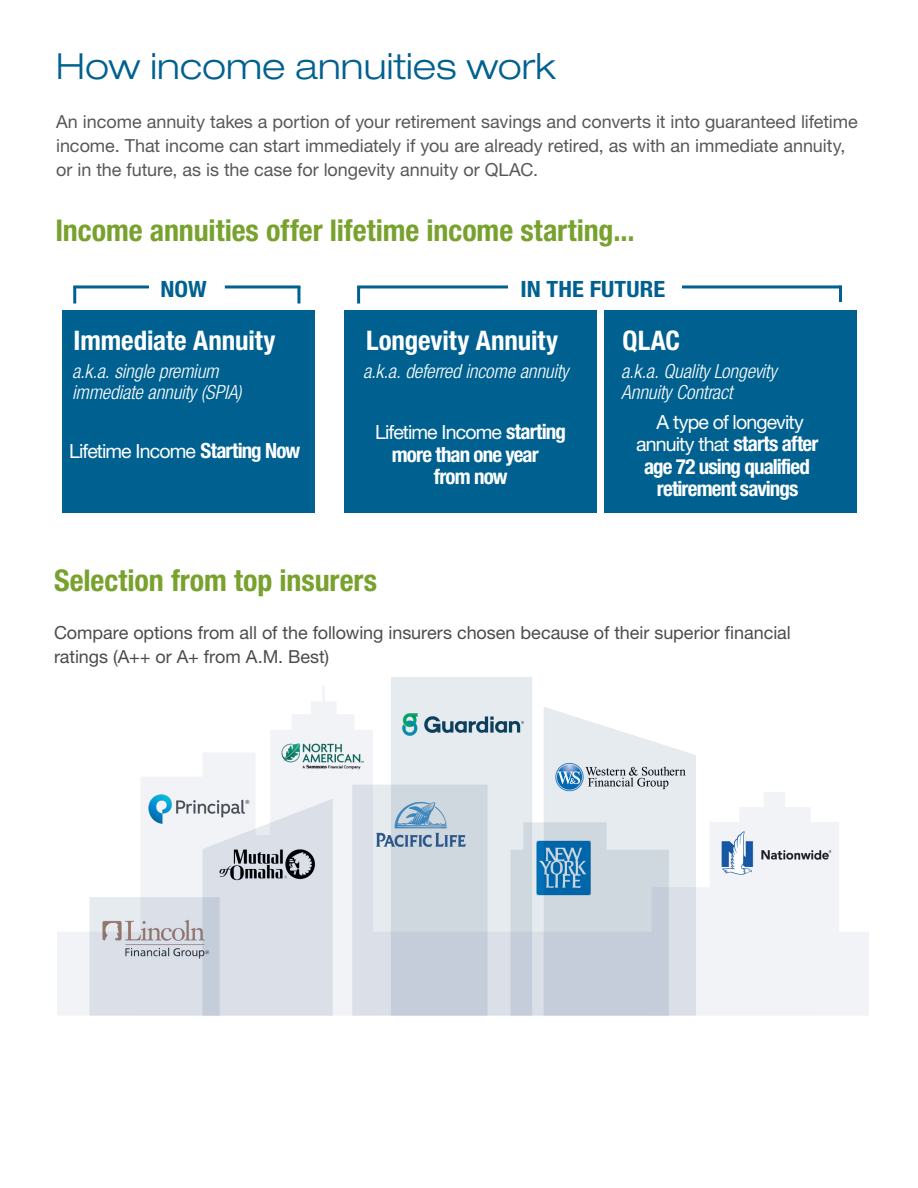
<style>
.page{position:relative;width:918px;height:1188px;background:#fff}
.page>*{position:absolute;margin:0;border:0;box-sizing:border-box;transform-origin:0 0}
.t1{font:300 expanded 36px "Helvetica Neue LT Std";letter-spacing:.005em;color:#006190}
.t2{font:700 condensed 30px "Helvetica Neue LT Std";color:#78a22d}
.body_copy{font:700 condensed 27px "Helvetica Neue LT Std";letter-spacing:-.005em;color:#fff}
.t3{font:700 condensed 22.5px "Helvetica Neue LT Std";color:#006190;scale:1.09 1}
.body_copy-2{font:700 condensed 21px/22.5px "Helvetica Neue LT Std";letter-spacing:-.04em;color:#fff;text-align:center}
.body_copy-3{font:italic 300 condensed 19.5px/21px "Helvetica Neue LT Std";letter-spacing:-.01em;color:#fff}
.body_copy-4{font:19.5px/22.5px "Helvetica Neue LT Std";letter-spacing:-.045em;color:#fff;text-align:center}
.body_copy-5{font:18px/24px "Helvetica Neue LT Std";letter-spacing:-.005em;color:#57585a}
.body_copy-6{font:18px/24px "Helvetica Neue LT Std";letter-spacing:-.005em;color:#4b4c4d}
.s1{font-weight:700;font-stretch:condensed;font-size:21px}
</style>
<div class="page">
<div style="left:63px;top:310px;width:252px;height:203px;background:#006190"></div>
<div style="left:345px;top:310px;width:252px;height:203px;background:#006190"></div>
<div style="left:604px;top:310px;width:252px;height:203px;background:#006190"></div>
<div style="left:73px;top:285px;width:76px;height:3px;border:2px solid #006190"></div>
<div style="left:357px;top:285px;width:151px;height:3px;border:2px solid #006190"></div>
<div style="left:682px;top:285px;width:159px;height:3px;border:2px solid #006190"></div>
<div style="left:225px;top:285px;width:75px;height:3px;border:2px solid #006190"></div>
<div style="left:73px;top:287px;width:3px;height:17px;border:2px solid #006190"></div>
<div style="left:297px;top:287px;width:3px;height:17px;border:2px solid #006190"></div>
<div style="left:357px;top:287px;width:3px;height:17px;border:2px solid #006190"></div>
<div style="left:839px;top:285px;width:3px;height:17px;border:2px solid #006190"></div>
<img style="left:57px;top:678px;width:811px;height:337px">
<h1 class="t1" style="left:56px;top:45px;width:501px">How income annuities work</h1>
<p class="body_copy-5" style="left:56px;top:110px;width:803px">An income annuity takes a portion of your retirement savings and converts it into guaranteed lifetime income. That income can start immediately if you are already retired, as with an immediate annuity, or in the future, as is the case for longevity annuity or QLAC.</p>
<p class="t2" style="left:56px;top:213px;width:581px">Income annuities offer lifetime income starting...</p>
<h3 class="t3" style="left:161px;top:275px;width:44px">NOW</h3>
<h3 class="t3" style="left:520px;top:275px;width:134px">IN THE FUTURE</h3>
<p class="body_copy" style="left:74px;top:324px;width:203px">Immediate Annuity</p>
<p class="body_copy-3" style="left:72px;top:361px;width:171px">a.k.a. single premium immediate annuity (SPIA)</p>
<p class="body_copy" style="left:366px;top:324px;width:194px">Longevity Annuity</p>
<p class="body_copy" style="left:623px;top:324px;width:59px">QLAC</p>
<p class="body_copy-3" style="left:621px;top:361px;width:157px">a.k.a. Quality Longevity<br>Annuity Contract</p>
<p class="body_copy-3" style="left:363px;top:361px;width:207px">a.k.a. deferred income annuity</p>
<p class="body_copy-4" style="left:69px;top:440px;width:233px">Lifetime Income <span class="s1">Starting Now</span></p>
<p class="body_copy-4" style="left:375px;top:421px;width:192px">Lifetime Income <span class="s1">starting</span></p>
<p class="body_copy-2" style="left:392px;top:443px;width:148px">more than one year from now</p>
<p class="body_copy-4" style="left:636px;top:410px;width:184px">A type of longevity annuity that <span class="s1">starts after</span></p>
<p class="body_copy-2" style="left:644px;top:455px;width:167px">age 72 using qualified retirement savings</p>
<p class="t2" style="left:54px;top:562px;width:325px">Selection from top insurers</p>
<p class="body_copy-6" style="left:54px;top:620px;width:738px">Compare options from all of the following insurers chosen because of their superior financial ratings (A++ or A+ from A.M. Best)</p>
</div>
